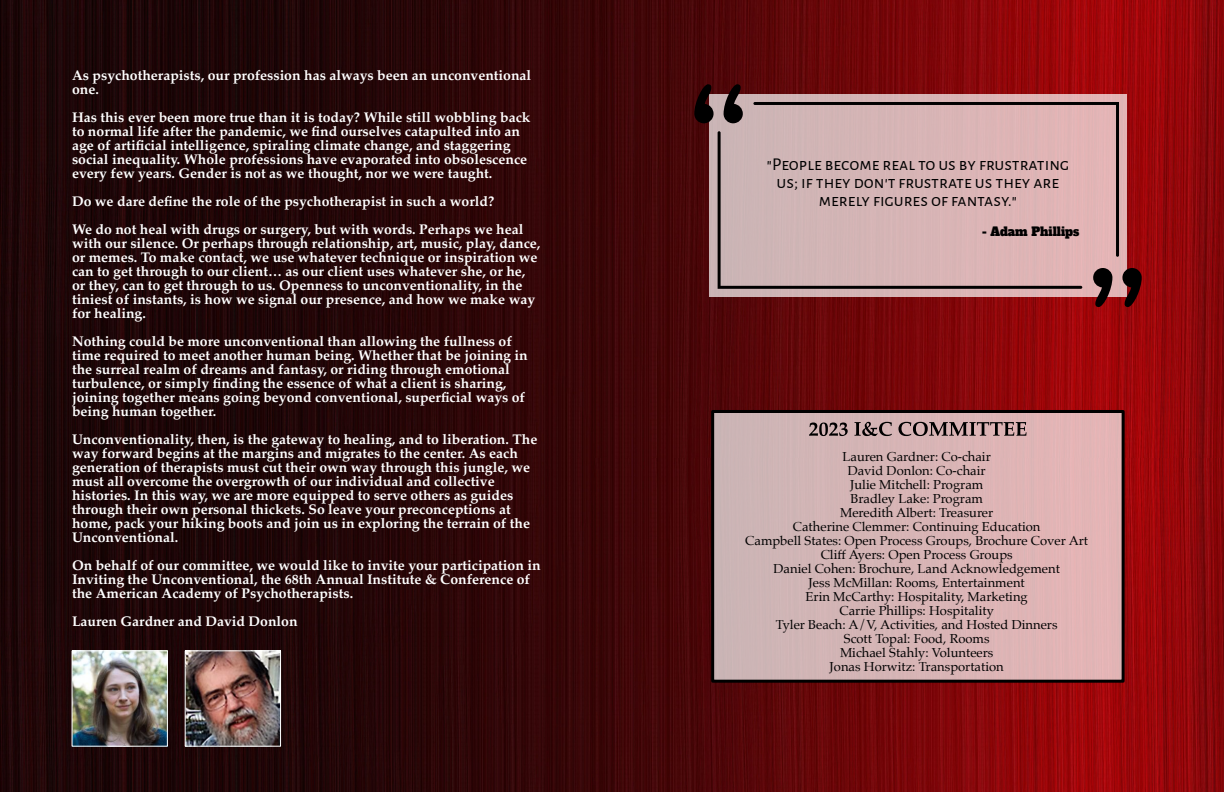
<style>
.page{position:relative;width:1224px;height:792px;background:#fff}
.page>*{position:absolute;margin:0;border:0;box-sizing:border-box;transform-origin:0 0}
.t1{font:18px/18px "Alegreya Sans SC";color:#000;text-align:center}
.t2{font:700 14px/14px "Palatino";color:#fff}
.t3{font:13px/14px "Palatino";color:#000;text-align:center}
.t4{font:12px "Alfa Slab One";color:#000}
</style>
<div class="page">
<img style="left:0;top:0;width:1224px;height:459px">
<img style="left:0;top:459px;width:1224px;height:333px">
<div style="left:709px;top:94px;width:418px;height:203px;background:#fff;opacity:.7"></div>
<div style="left:711px;top:410px;width:414px;height:273px;background:#fff;border:3px solid #000;opacity:.7"></div>
<svg style="left:809px;top:423px;width:39px;height:13px"></svg>
<svg style="left:855px;top:422px;width:37px;height:14px"></svg>
<svg style="left:898px;top:422px;width:129px;height:14px;background:#8b7273"></svg>
<img style="left:74px;top:652px;width:92px;height:93px">
<div style="left:72px;top:650px;width:96px;height:97px;border:1px solid #fff"></div>
<img style="left:187px;top:652px;width:92px;height:93px">
<div style="left:185px;top:650px;width:96px;height:97px;border:1px solid #fff"></div>
<svg style="left:1093px;top:268px;width:19px;height:39px"></svg>
<svg style="left:1122px;top:268px;width:20px;height:39px"></svg>
<svg style="left:724px;top:84px;width:19px;height:39px"></svg>
<svg style="left:694px;top:84px;width:20px;height:39px"></svg>
<svg style="left:718px;top:131px;width:364px;height:158px;background:#bfa3a4"></svg>
<svg style="left:753px;top:102px;width:366px;height:155px;background:#d2b0b0"></svg>
<p class="t2" style="left:72px;top:69px;width:461px">As psychotherapists, our profession has always been an unconventional one.</p>
<p class="t2" style="left:72px;top:111px;width:460px">Has this ever been more true than it is today? While still wobbling back to normal life after the pandemic, we find ourselves catapulted into an age of artificial intelligence, spiraling climate change, and staggering social inequality. Whole professions have evaporated into obsolescence every few years. Gender is not as we thought, nor we were taught.</p>
<p class="t2" style="left:72px;top:188px;width:453px;line-height:28px">Do we dare define the role of the psychotherapist in such a world?<br>We do not heal with drugs or surgery, but with words. Perhaps we heal</p>
<p class="t2" style="left:72px;top:237px;width:470px">with our silence. Or perhaps through relationship, art, music, play, dance, or memes. To make contact, we use whatever technique or inspiration we can to get through to our client… as our client uses whatever she, or he, or they, can to get through to us. Openness to unconventionality, in the tiniest of instants, is how we signal our presence, and how we make way for healing.</p>
<p class="t2" style="left:72px;top:335px;width:457px">Nothing could be more unconventional than allowing the fullness of time required to meet another human being. Whether that be joining in the surreal realm of dreams and fantasy, or riding through emotional turbulence, or simply finding the essence of what a client is sharing, joining together means going beyond conventional, superficial ways of being human together.</p>
<p class="t2" style="left:72px;top:433px;width:467px">Unconventionality, then, is the gateway to healing, and to liberation. The way forward begins at the margins and migrates to the center. As each generation of therapists must cut their own way through this jungle, we must all overcome the overgrowth of our individual and collective histories. In this way, we are more equipped to serve others as guides through their own personal thickets. So leave your preconceptions at home, pack your hiking boots and join us in exploring the terrain of the Unconventional.</p>
<p class="t2" style="left:72px;top:559px;width:470px">On behalf of our committee, we would like to invite your participation in<br>Inviting the Unconventional, the 68th Annual Institute &amp; Conference of the American Academy of Psychotherapists.</p>
<p class="t2" style="left:72px;top:615px;width:227px">Lauren Gardner and David Donlon</p>
<p class="t1" style="left:767px;top:156px;width:304px">"People become real to us by frustrating us; if they don't frustrate us they are merely figures of fantasy."</p>
<p class="t4" style="left:982px;top:224px;width:99px">- Adam Phillips</p>
<p class="t3" style="left:745px;top:450px;width:344px">Lauren Gardner: Co-chair<br>David Donlon: Co-chair<br>Julie Mitchell: Program<br>Bradley Lake: Program<br>Meredith Albert: Treasurer<br>Catherine Clemmer: Continuing Education<br>Campbell States: Open Process Groups, Brochure Cover Art Cliff Ayers: Open Process Groups<br>Daniel Cohen: Brochure, Land Acknowledgement<br>Jess McMillan: Rooms, Entertainment<br>Erin McCarthy: Hospitality, Marketing<br>Carrie Phillips: Hospitality<br>Tyler Beach: A/V, Activities, and Hosted Dinners<br>Scott Topal: Food, Rooms<br>Michael Stahly: Volunteers<br>Jonas Horwitz: Transportation</p>
</div>
